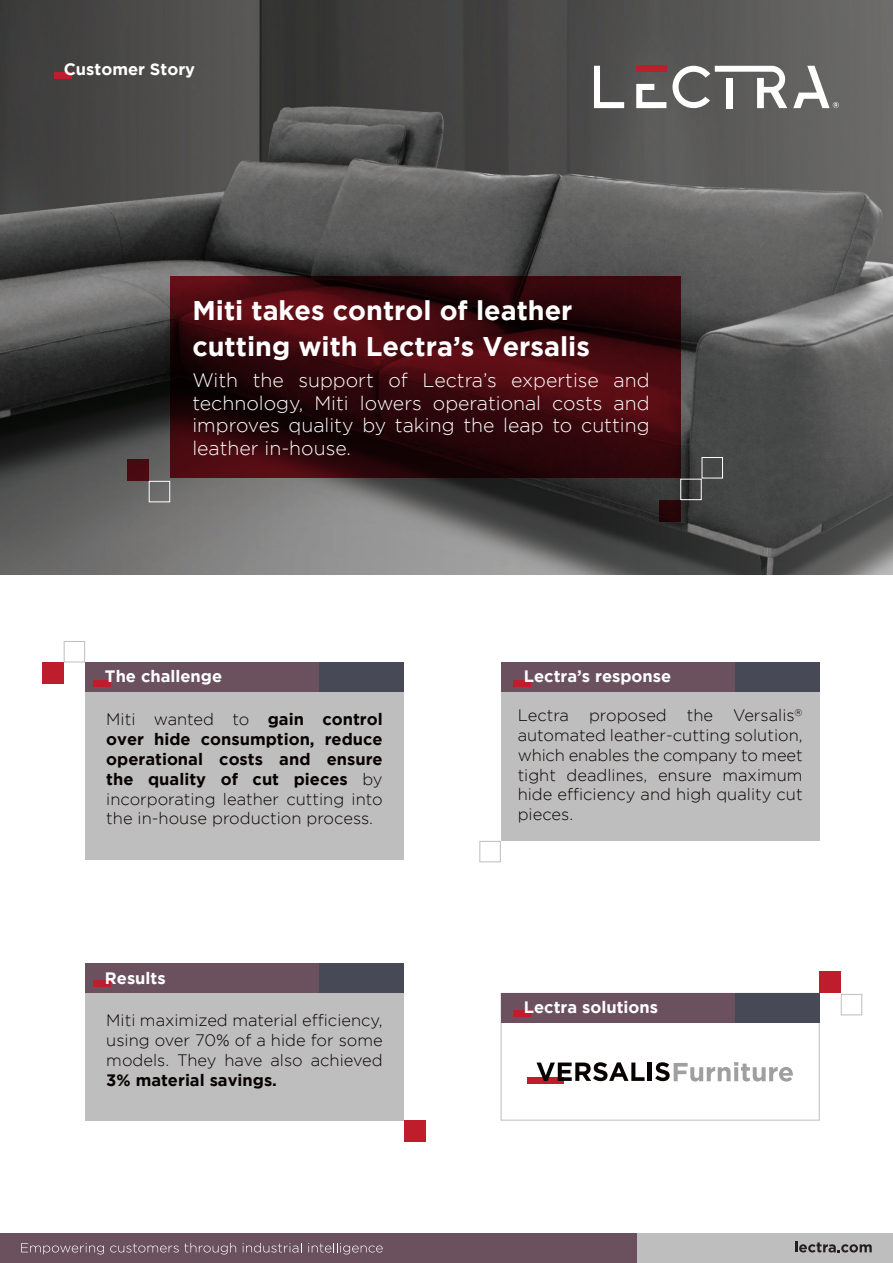
<style>
.page{position:relative;width:893px;height:1263px;background:#fff}
.page>*{position:absolute;margin:0;border:0;box-sizing:border-box;transform-origin:0 0}
.t1{font:700 27px/36px "Gotham";color:#fff}
.t2{font:300 19.5px/22.5px "Gotham";color:#fff;text-align:justify}
.t3{font:300 16.5px/19.8px "Gotham";color:#080302;text-align:justify}
.t4{font:700 16.5px/19.8px "Gotham";color:#080302;text-align:justify}
.t5{font:700 16.5px "Gotham";color:#fff}
.s1{font-weight:300}
</style>
<div class="page">
<img style="left:0;top:0;width:893px;height:574px">
<div style="left:0;top:1233px;width:893px;height:30px;background:#6b515e"></div>
<div style="left:638px;top:1233px;width:255px;height:30px;background:#bfbebe"></div>
<svg style="left:21px;top:1243px;width:83px;height:11px"></svg>
<svg style="left:110px;top:1243px;width:126px;height:11px"></svg>
<svg style="left:243px;top:1243px;width:59px;height:9px"></svg>
<svg style="left:308px;top:1243px;width:75px;height:11px"></svg>
<svg style="left:795px;top:1241px;width:77px;height:11px"></svg>
<div style="left:54px;top:72px;width:17px;height:6px;background:#be1d2c"></div>
<svg style="left:170px;top:276px;width:510px;height:202px;background:#36070c"></svg>
<div style="left:149px;top:481px;width:21px;height:21px;border:1px solid #fff"></div>
<div style="left:680px;top:479px;width:22px;height:21px;border:1px solid #fff"></div>
<div style="left:702px;top:457px;width:21px;height:21px;border:1px solid #fff"></div>
<div style="left:659px;top:500px;width:21px;height:22px;background:#260608"></div>
<div style="left:128px;top:460px;width:21px;height:21px;background:#480b10"></div>
<svg style="left:594px;top:66px;width:30px;height:42px"></svg>
<svg style="left:636px;top:84px;width:30px;height:24px"></svg>
<div style="left:636px;top:66px;width:30px;height:6px;background:#be1d2c"></div>
<svg style="left:672px;top:66px;width:115px;height:42px"></svg>
<svg style="left:793px;top:66px;width:46px;height:42px"></svg>
<div style="left:43px;top:662px;width:21px;height:22px;background:#be1d2c"></div>
<div style="left:64px;top:641px;width:21px;height:21px;border:1px solid #bfbebe"></div>
<div style="left:85px;top:662px;width:319px;height:30px;background:#474957"></div>
<div style="left:85px;top:662px;width:234px;height:30px;background:#6b515e"></div>
<div style="left:93px;top:680px;width:17px;height:6px;background:#be1d2c"></div>
<div style="left:85px;top:692px;width:319px;height:168px;background:#bfbebe"></div>
<div style="left:404px;top:1120px;width:21px;height:22px;background:#be1d2c"></div>
<div style="left:85px;top:963px;width:319px;height:30px;background:#474957"></div>
<div style="left:85px;top:963px;width:234px;height:30px;background:#6b515e"></div>
<div style="left:94px;top:981px;width:17px;height:6px;background:#be1d2c"></div>
<div style="left:85px;top:993px;width:319px;height:127px;background:#bfbebe"></div>
<div style="left:479px;top:841px;width:22px;height:21px;border:1px solid #bfbebe"></div>
<div style="left:501px;top:662px;width:319px;height:30px;background:#474957"></div>
<div style="left:501px;top:662px;width:234px;height:30px;background:#6b515e"></div>
<div style="left:501px;top:692px;width:319px;height:149px;background:#bfbebe"></div>
<div style="left:501px;top:993px;width:319px;height:127px;border:1px solid #bfbebe"></div>
<div style="left:820px;top:972px;width:21px;height:21px;background:#be1d2c"></div>
<div style="left:841px;top:994px;width:21px;height:21px;border:1px solid #bfbebe"></div>
<div style="left:501px;top:993px;width:318px;height:30px;background:#474957"></div>
<div style="left:501px;top:993px;width:233px;height:30px;background:#6b515e"></div>
<div style="left:513px;top:1010px;width:17px;height:7px;background:#be1d2c"></div>
<div style="left:527px;top:1077px;width:37px;height:7px;background:#be1d2c"></div>
<svg style="left:536px;top:1062px;width:109px;height:19px"></svg>
<hr style="left:648px;top:1062px;width:4px;height:19px;background:#080302">
<svg style="left:655px;top:1062px;width:138px;height:19px"></svg>
<div style="left:513px;top:680px;width:17px;height:6px;background:#be1d2c"></div>
<p class="t5" style="left:64px;top:59px;width:133px">Customer Story</p>
<h1 class="t1" style="left:192px;top:292px;width:399px">Miti takes control of leather cutting with Lectra’s Versalis</h1>
<p class="t2" style="left:192px;top:369px;width:459px">With the support of Lectra’s expertise and technology, Miti lowers operational costs and improves quality by taking the leap to cutting leather in-house.</p>
<p class="t5" style="left:105px;top:667px;width:119px">The challenge</p>
<p class="t4" style="left:106px;top:709px;width:278px"><span class="s1">Miti wanted to</span> gain control over hide consumption, reduce operational costs and ensure the quality of cut pieces <span class="s1">by incorporating leather cutting into the in-house production process.</span></p>
<p class="t5" style="left:105px;top:968px;width:62px">Results</p>
<p class="t3" style="left:106px;top:1010px;width:278px">Miti maximized material efficiency, using over 70% of a hide for some models. They have also achieved</p>
<p class="t4" style="left:106px;top:1069px;width:172px">3% material savings.</p>
<p class="t5" style="left:524px;top:667px;width:149px">Lectra’s response</p>
<p class="t3" style="left:518px;top:705px;width:286px">Lectra proposed the Versalis<sup>® </sup>automated leather-cutting solution, which enables the company to meet tight deadlines, ensure maximum hide efficiency and high quality cut pieces.</p>
<p class="t5" style="left:524px;top:998px;width:136px">Lectra solutions</p>
</div>
